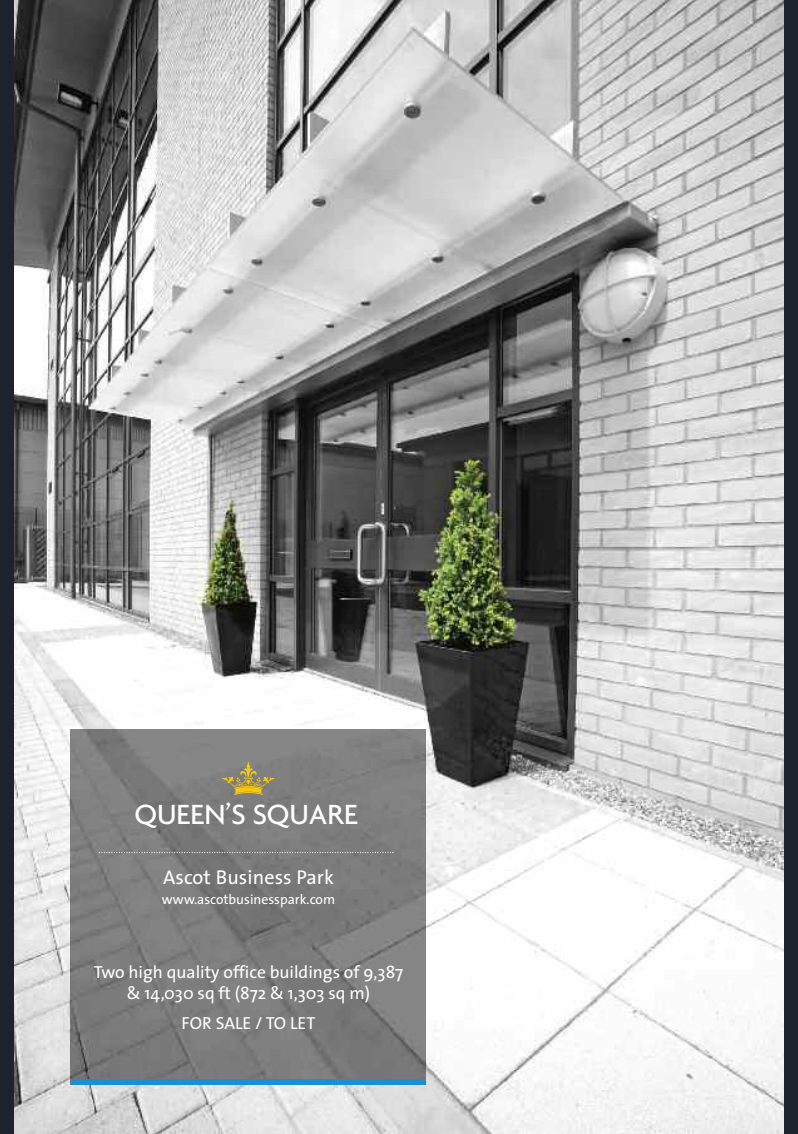
<style>
.page{position:relative;width:798px;height:1134px;background:#fff}
.page>*{position:absolute;margin:0;border:0;box-sizing:border-box;transform-origin:0 0}
.t1{font:500 30px "Agenda";color:#fff}
.t2{font:20px "The Sans";letter-spacing:.005em;color:#fff}
.t3{font:17.5px/21px "The Sans";color:#fff;text-align:center}
.t4{font:13.75px "The Sans";color:#fff}
</style>
<div class="page">
<div style="left:0;top:0;width:797px;height:1134px;background:#1c232d"></div>
<img style="left:14px;top:0;width:769px;height:1134px">
<img style="left:71px;top:730px;width:354px;height:349px">
<div style="left:71px;top:1079px;width:354px;height:5px;background:#1a90d2"></div>
<svg style="left:221px;top:761px;width:54px;height:34px;background:#998f67"></svg>
<svg style="left:99px;top:852px;width:294px;height:1px"></svg>
<h1 class="t1" style="left:134px;top:796px;width:225px">QUEEN’S SQUARE</h1>
<p class="t2" style="left:163px;top:869px;width:172px">Ascot Business Park</p>
<p class="t4" style="left:162px;top:894px;width:175px">www.ascotbusinesspark.com</p>
<p class="t3" style="left:94px;top:963px;width:311px">Two high quality office buildings of 9,387 &amp; 14,030 sq ft (872 &amp; 1,303 sq m)</p>
<p class="t3" style="left:181px;top:1014px;width:135px">FOR SALE / TO LET</p>
</div>
